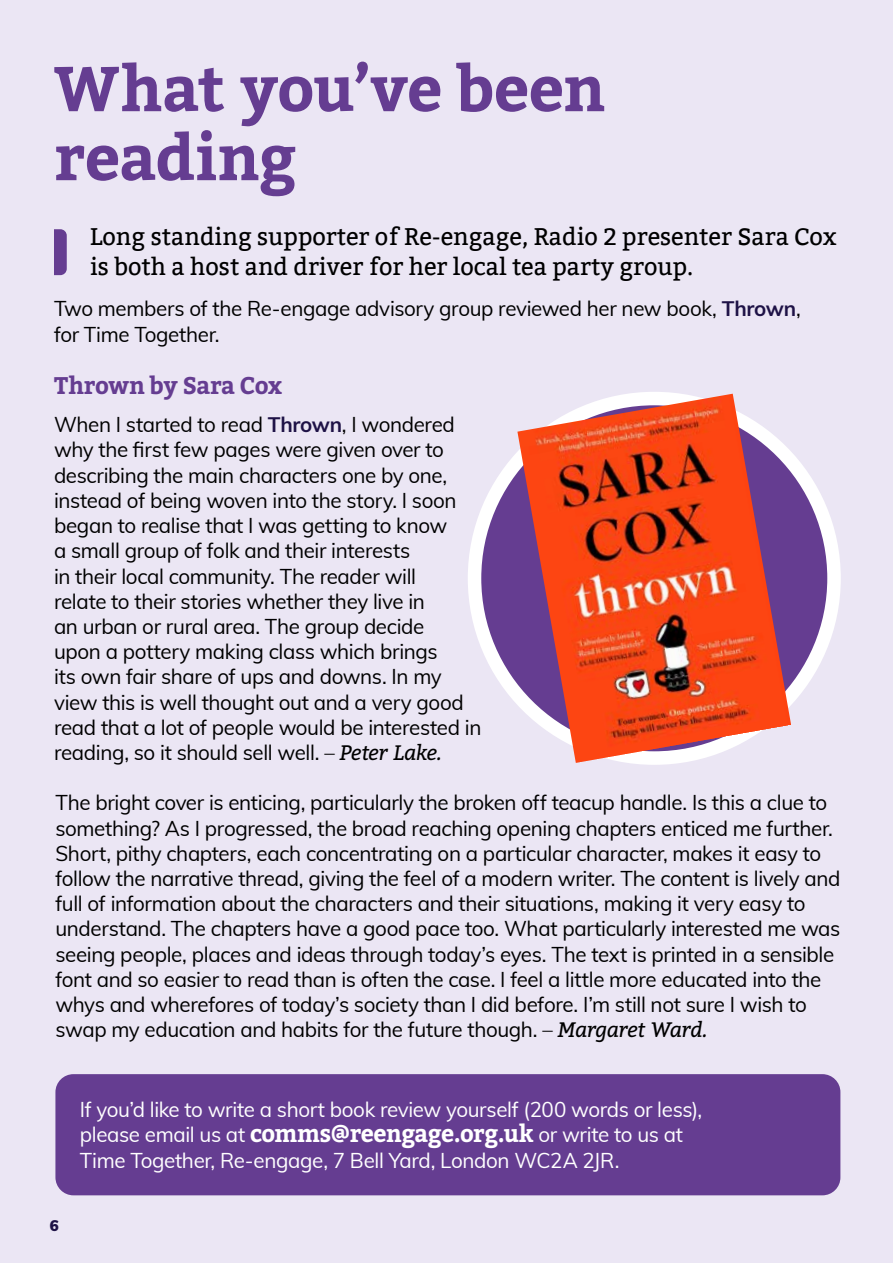
<style>
.page{position:relative;width:893px;height:1263px;background:#ebe6f4}
.page>*{position:absolute;margin:0;border:0;box-sizing:border-box;transform-origin:0 0}
.t1{font:700 63px/69px "Bitter";letter-spacing:-.01em;color:#653d91}
.t2{font:24px/30px "Bitter";color:#000}
.t3{font:700 24px "Bitter";letter-spacing:-.015em;color:#653d91}
.t4{font:21px/25.2px "Muli";letter-spacing:-.02em;color:#000}
.t5{font:21px/25.5px "Muli";letter-spacing:-.02em;color:#fff}
.t6{font:900 15px "Muli";color:#1e1246}
.s1{font-weight:700;color:#1e1246}
.s2{font-family:"Bitter";font-style:italic}
.s3{font-family:"Bitter";font-weight:700;font-size:24px}
</style>
<div class="page">
<svg style="left:54px;top:229px;width:13px;height:46px"></svg>
<svg style="left:474px;top:399px;width:360px;height:359px;fill:#653d91"></svg>
<div style="left:468px;top:392px;width:373px;height:373px;border:14px solid #fff;border-radius:50%"></div>
<img style="left:517px;top:394px;width:274px;height:369px">
<div style="left:55px;top:1074px;width:785px;height:121px;background:#653d91;border-radius:18px"></div>
<h1 class="t1" style="left:54px;top:55px;width:553px">What you’ve been reading</h1>
<p class="t2" style="left:90px;top:222px;width:748px">Long standing supporter of Re-engage, Radio 2 presenter Sara Cox is both a host and driver for her local tea party group.</p>
<p class="t4" style="left:54px;top:295px;width:748px">Two members of the Re-engage advisory group reviewed her new book, <span class="s1">Thrown</span>, for Time Together.</p>
<p class="t3" style="left:54px;top:371px;width:230px">Thrown by Sara Cox</p>
<p class="t4" style="left:54px;top:411px;width:429px">When I started to read <span class="s1">Thrown</span>, I wondered why the first few pages were given over to describing the main characters one by one, instead of being woven into the story. I soon began to realise that I was getting to know<br>a small group of folk and their interests<br>in their local community. The reader will<br>relate to their stories whether they live in<br>an urban or rural area. The group decide<br>upon a pottery making class which brings<br>its own fair share of ups and downs. In my view this is well thought out and a very good read that a lot of people would be interested in reading, so it should sell well. – <span class="s2">Peter Lake.</span></p>
<p class="t4" style="left:55px;top:789px;width:786px">The bright cover is enticing, particularly the broken off teacup handle. Is this a clue to something? As I progressed, the broad reaching opening chapters enticed me further.<br>Short, pithy chapters, each concentrating on a particular character, makes it easy to follow the narrative thread, giving the feel of a modern writer. The content is lively and full of information about the characters and their situations, making it very easy to understand. The chapters have a good pace too. What particularly interested me was seeing people, places and ideas through today’s eyes. The text is printed in a sensible font and so easier to read than is often the case. I feel a little more educated into the whys and wherefores of today’s society than I did before. I’m still not sure I wish to swap my education and habits for the future though. – <span class="s2">Margaret Ward.</span></p>
<p class="t6" style="left:50px;top:1215px;width:10px">6</p>
<p class="t5" style="left:80px;top:1095px;width:624px">If you’d like to write a short book review yourself (200 words or less), please email us at <span class="s3">comms@reengage.org.uk</span> or write to us at<br>Time Together, Re-engage, 7 Bell Yard, London WC2A 2JR.</p>
</div>
